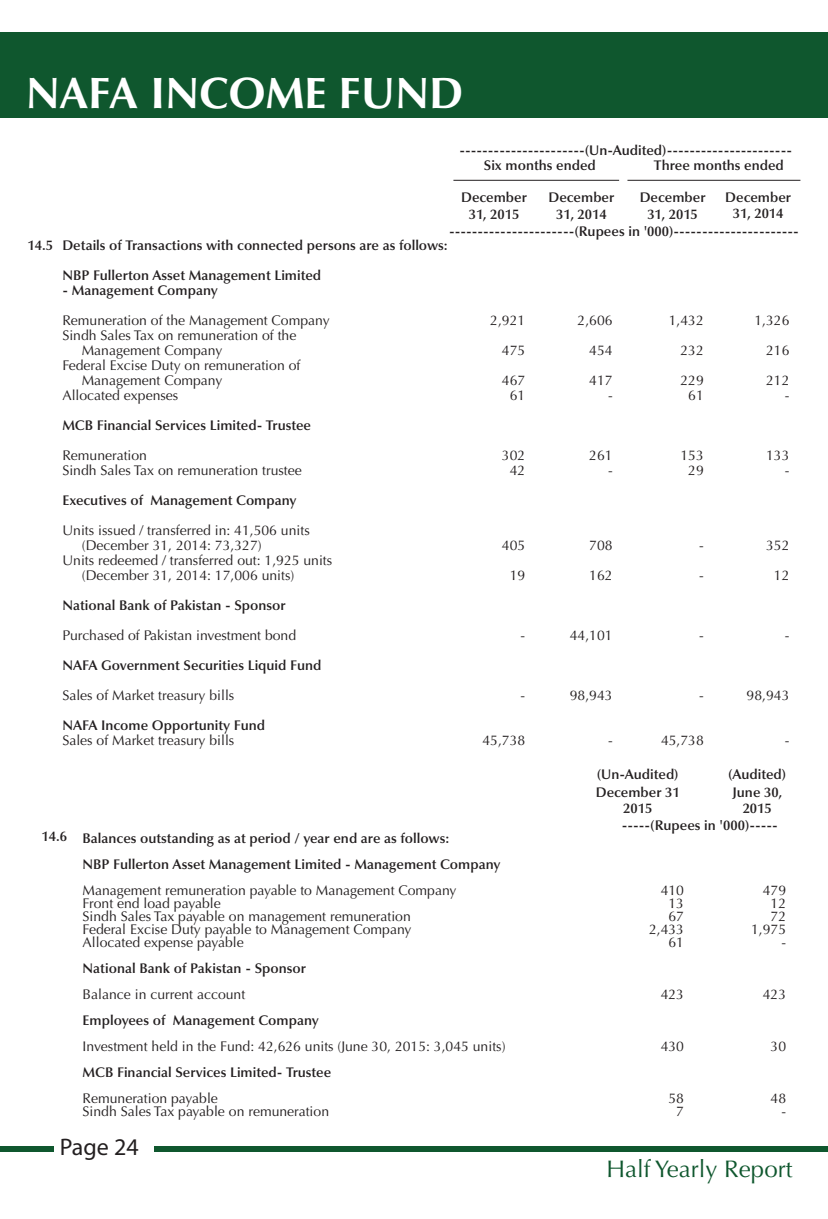
<style>
.page{position:relative;width:828px;height:1219px;background:#fff}
.page>*{position:absolute;margin:0;border:0;box-sizing:border-box;transform-origin:0 0}
.t1{font:700 44px "Optima LT Std";color:#fff}
.t2{font:24px "Optima LT Std";color:#0f572e}
.t3{font:24px "Myriad Pro";color:#231f20}
.t4{font:14px/13px "Optima LT Std";color:#231f20}
.t5{font:600 14px/16.8px "Optima LT Std";color:#231f20;text-align:center}
</style>
<div class="page">
<div style="left:0;top:1146px;width:828px;height:5px;background:#0f572e"></div>
<div style="left:54px;top:1134px;width:99px;height:29px;background:#fff"></div>
<div style="left:0;top:32px;width:828px;height:85px;background:#0f572e"></div>
<hr style="left:453px;top:180px;width:166px;height:1px;background:#231f20">
<hr style="left:627px;top:180px;width:173px;height:1px;background:#231f20">
<h1 class="t1" style="left:26px;top:67px;width:439px">NAFA INCOME FUND</h1>
<p class="t5" style="left:459px;top:142px;width:334px">----------------------(Un-Audited)----------------------</p>
<p class="t5" style="left:461px;top:189px;width:67px">December<br>31, 2015</p>
<p class="t5" style="left:548px;top:189px;width:67px">December<br>31, 2014</p>
<p class="t5" style="left:639px;top:189px;width:67px">December<br>31, 2015</p>
<p class="t5" style="left:725px;top:189px;width:67px">December<br>31, 2014</p>
<p class="t5" style="left:484px;top:157px;width:114px">Six months ended</p>
<p class="t5" style="left:654px;top:157px;width:131px">Three months ended</p>
<p class="t5" style="left:449px;top:223px;width:351px">----------------------(Rupees in '000)----------------------</p>
<p class="t5" style="left:62px;top:231px;width:387px;line-height:30px;text-align:left;text-indent:-35px">14.5 Details of Transactions with connected persons are as follows:<br>NBP Fullerton Asset Management Limited</p>
<p class="t5" style="left:62px;top:282px;width:157px">- Management Company</p>
<p class="t4" style="left:62px;top:314px;width:269px">Remuneration of the Management Company</p>
<p class="t4" style="left:62px;top:329px;width:235px">Sindh Sales Tax on remuneration of the</p>
<p class="t4" style="left:82px;top:344px;width:142px">Management Company</p>
<p class="t4" style="left:62px;top:359px;width:239px">Federal Excise Duty on remuneration of</p>
<p class="t4" style="left:82px;top:374px;width:142px">Management Company</p>
<p class="t4" style="left:62px;top:389px;width:117px">Allocated expenses</p>
<p class="t5" style="left:62px;top:417px;width:250px">MCB Financial Services Limited- Trustee</p>
<p class="t4" style="left:62px;top:448px;width:241px;line-height:15px">Remuneration<br>Sindh Sales Tax on remuneration trustee</p>
<p class="t5" style="left:62px;top:492px;width:236px">Executives of Management Company</p>
<p class="t4" style="left:62px;top:524px;width:249px">Units issued / transferred in: 41,506 units</p>
<p class="t4" style="left:82px;top:539px;width:181px">(December 31, 2014: 73,327)</p>
<p class="t4" style="left:62px;top:554px;width:271px">Units redeemed / transferred out: 1,925 units</p>
<p class="t4" style="left:82px;top:569px;width:214px">(December 31, 2014: 17,006 units)</p>
<p class="t5" style="left:62px;top:597px;width:225px">National Bank of Pakistan - Sponsor</p>
<p class="t4" style="left:62px;top:629px;width:235px">Purchased of Pakistan investment bond</p>
<p class="t5" style="left:62px;top:657px;width:260px">NAFA Government Securities Liquid Fund</p>
<p class="t4" style="left:62px;top:689px;width:173px">Sales of Market treasury bills</p>
<p class="t5" style="left:62px;top:717px;width:204px">NAFA Income Opportunity Fund</p>
<p class="t4" style="left:62px;top:734px;width:173px">Sales of Market treasury bills</p>
<p class="t4" style="left:502px;top:306px;width:25px;line-height:30px;text-align:justify;text-indent:-12px">2,921<br>475<br>467</p>
<p class="t4" style="left:510px;top:389px;width:17px">61</p>
<p class="t4" style="left:680px;top:306px;width:25px;line-height:30px;text-align:justify;text-indent:-12px">1,432<br>232<br>229</p>
<p class="t4" style="left:688px;top:389px;width:17px">61</p>
<p class="t4" style="left:766px;top:306px;width:25px;line-height:30px;text-align:justify;text-indent:-12px">1,326<br>216<br>212</p>
<p class="t4" style="left:785px;top:389px;width:6px">-</p>
<p class="t4" style="left:589px;top:306px;width:25px;line-height:30px;text-align:justify;text-indent:-12px">2,606<br>454<br>417</p>
<p class="t4" style="left:608px;top:389px;width:6px">-</p>
<p class="t4" style="left:589px;top:448px;width:25px;line-height:15px;text-align:right">261 -</p>
<p class="t4" style="left:680px;top:448px;width:25px;line-height:15px;text-align:center">153<br>29</p>
<p class="t4" style="left:766px;top:448px;width:25px;line-height:15px;text-align:right">133 -</p>
<p class="t4" style="left:502px;top:448px;width:25px;line-height:15px;text-align:center">302<br>42</p>
<p class="t4" style="left:502px;top:531px;width:25px;line-height:30px;text-align:center">405<br>19</p>
<p class="t4" style="left:589px;top:531px;width:25px;line-height:30px">708<br>162</p>
<p class="t4" style="left:766px;top:531px;width:25px;line-height:30px;text-align:center">352<br>12</p>
<p class="t4" style="left:699px;top:531px;width:6px;line-height:30px">- -</p>
<p class="t4" style="left:570px;top:629px;width:44px">44,101</p>
<p class="t4" style="left:520px;top:629px;width:6px">-</p>
<p class="t4" style="left:699px;top:629px;width:6px">-</p>
<p class="t4" style="left:785px;top:629px;width:6px">-</p>
<p class="t4" style="left:570px;top:689px;width:44px">98,943</p>
<p class="t4" style="left:608px;top:734px;width:6px">-</p>
<p class="t4" style="left:746px;top:689px;width:44px">98,943</p>
<p class="t4" style="left:785px;top:734px;width:6px">-</p>
<p class="t4" style="left:520px;top:689px;width:6px">-</p>
<p class="t4" style="left:482px;top:734px;width:44px">45,738</p>
<p class="t4" style="left:699px;top:689px;width:6px">-</p>
<p class="t4" style="left:661px;top:734px;width:44px">45,738</p>
<p class="t5" style="left:83px;top:825px;width:419px;line-height:26px;text-align:left;text-indent:-41px">14.6 Balances outstanding as at period / year end are as follows:<br>NBP Fullerton Asset Management Limited - Management Company</p>
<p class="t4" style="left:83px;top:884px;width:375px">Management remuneration payable to Management Company Front end load payable<br>Sindh Sales Tax payable on management remuneration Federal Excise Duty payable to Management Company Allocated expense payable</p>
<p class="t5" style="left:83px;top:960px;width:225px">National Bank of Pakistan - Sponsor</p>
<p class="t4" style="left:83px;top:988px;width:164px">Balance in current account</p>
<p class="t5" style="left:83px;top:1012px;width:238px">Employees of Management Company</p>
<p class="t4" style="left:83px;top:1040px;width:424px">Investment held in the Fund: 42,626 units (June 30, 2015: 3,045 units)</p>
<p class="t5" style="left:83px;top:1064px;width:250px">MCB Financial Services Limited- Trustee</p>
<p class="t4" style="left:83px;top:1092px;width:248px">Remuneration payable<br>Sindh Sales Tax payable on remuneration</p>
<h2 class="t3" style="left:60px;top:1132px;width:80px">Page 24</h2>
<p class="t5" style="left:597px;top:766px;width:83px">(Un-Audited)</p>
<p class="t5" style="left:728px;top:766px;width:60px">(Audited)</p>
<p class="t5" style="left:622px;top:817px;width:158px">-----(Rupees in '000)-----</p>
<p class="t5" style="left:596px;top:784px;width:86px">December 31<br>2015</p>
<p class="t5" style="left:732px;top:784px;width:51px">June 30,<br>2015</p>
<p class="t4" style="left:649px;top:884px;width:37px;text-align:right">410<br>13<br>67<br>2,433<br>61</p>
<p class="t4" style="left:751px;top:884px;width:37px;text-align:right">479<br>12<br>72<br>1,975 -</p>
<p class="t4" style="left:661px;top:988px;width:25px">423</p>
<p class="t4" style="left:763px;top:988px;width:25px">423</p>
<p class="t4" style="left:661px;top:1040px;width:25px">430</p>
<p class="t4" style="left:770px;top:1040px;width:17px">30</p>
<p class="t4" style="left:668px;top:1092px;width:17px;text-align:center">58<br>7</p>
<p class="t4" style="left:770px;top:1092px;width:17px;text-align:right">48 -</p>
<h2 class="t2" style="left:606px;top:1154px;width:187px">Half Yearly Report</h2>
</div>
